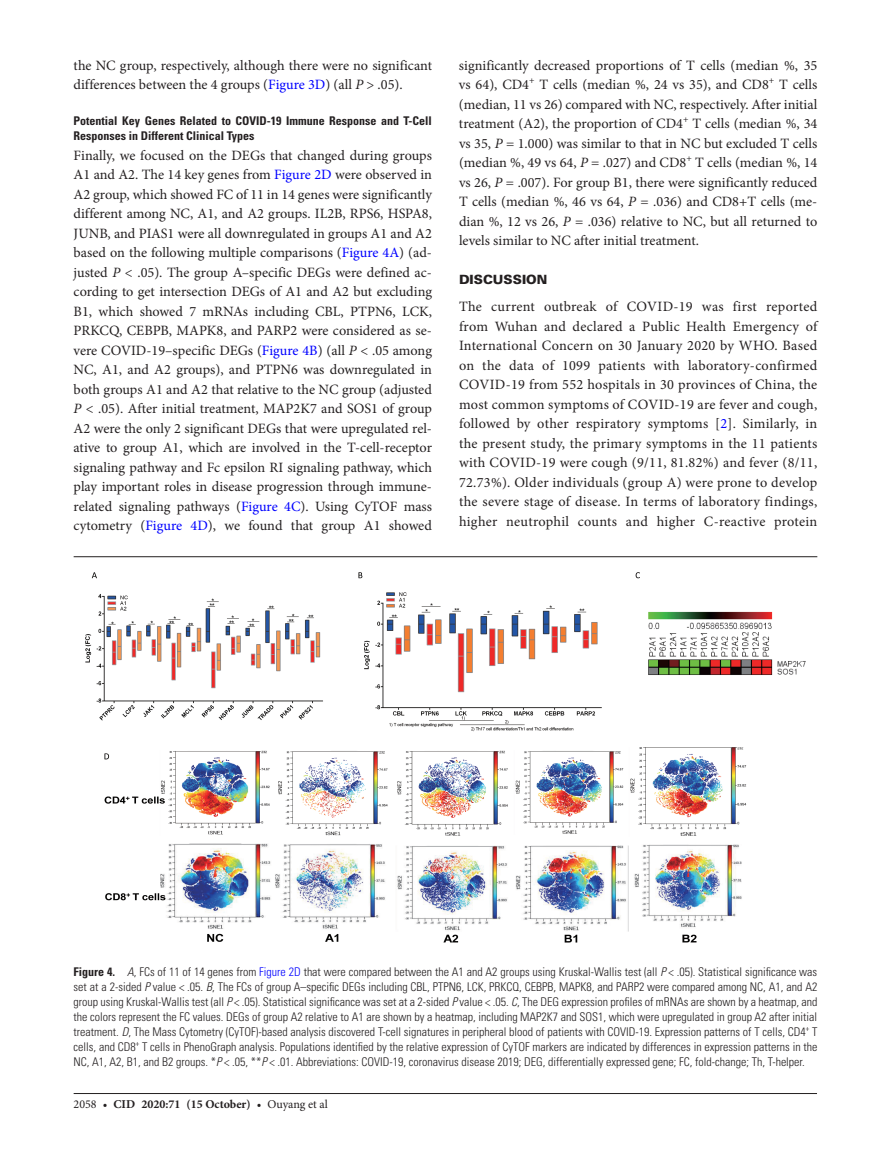
<style>
.page{position:relative;width:891px;height:1174px;background:#fff}
.page>*{position:absolute;margin:0;border:0;box-sizing:border-box;transform-origin:0 0}
.t1{font:14.25px/19.5px "Minion Pro";color:#231f20;text-align:justify}
.t2{font:900 12.75px "Univers LT Std";color:#231f20}
.t3{font:300 condensed 12px/15px "Univers LT Std";color:#231f20;text-align:justify}
.t4{font:700 condensed 12px/15px "Univers LT Std";color:#231f20}
.t5{font:700 12px "Minion Pro";color:#231f20}
.t6{font:9.45px "Minion Pro";color:#231f20}
.s1{color:#00f}
.s2{font-style:italic}
.s3{font-weight:700}
.s4{font-weight:400}
</style>
<div class="page">
<hr style="left:74px;top:1093px;width:743px;height:1px;background:#231f20">
<hr style="left:74px;top:556px;width:743px;height:1px;background:#231f20">
<img style="left:85px;top:573px;width:721px;height:370px">
<p class="t1" style="left:74px;top:55px;width:360px">the NC group, respectively, although there were no significant differences between the 4 groups (<span class="s1">Figure 3D</span>) (all <span class="s2">P</span> &gt; .05).</p>
<p class="t4" style="left:74px;top:113px;width:360px">Potential Key Genes Related to COVID-19 Immune Response and T-Cell<br>Responses in Different Clinical Types</p>
<p class="t1" style="left:74px;top:145px;width:360px">Finally, we focused on the DEGs that changed during groups A1 and A2. The 14 key genes from <span class="s1">Figure 2D</span> were observed in A2 group, which showed FC of 11 in 14 genes were significantly different among NC, A1, and A2 groups. IL2B, RPS6, HSPA8, JUNB, and PIAS1 were all downregulated in groups A1 and A2 based on the following multiple comparisons (<span class="s1">Figure 4A</span>) (ad&shy;justed <span class="s2">P</span> &lt; .05). The group A–specific DEGs were defined ac&shy;cording to get intersection DEGs of A1 and A2 but excluding B1, which showed 7 mRNAs including CBL, PTPN6, LCK, PRKCQ, CEBPB, MAPK8, and PARP2 were considered as se&shy;vere COVID-19–specific DEGs (<span class="s1">Figure 4B</span>) (all <span class="s2">P</span> &lt; .05 among NC, A1, and A2 groups), and PTPN6 was downregulated in both groups A1 and A2 that relative to the NC group (adjusted <span class="s2">P</span> &lt; .05). After initial treatment, MAP2K7 and SOS1 of group A2 were the only 2 significant DEGs that were upregulated rel&shy;ative to group A1, which are involved in the T-cell-receptor signaling pathway and Fc epsilon RI signaling pathway, which play important roles in disease progression through immune&shy;related signaling pathways (<span class="s1">Figure 4C</span>). Using CyTOF mass cytometry (<span class="s1">Figure 4D</span>), we found that group A1 showed</p>
<p class="t1" style="left:459px;top:55px;width:360px">significantly decreased proportions of T cells (median %, 35 vs 64), CD4<sup>+</sup> T cells (median %, 24 vs 35), and CD8</p>
<p class="t6" style="left:769px;top:73px;width:7px">+</p>
<p class="t1" style="left:459px;top:75px;width:360px;text-indent:320px">T cells (median, 11 vs 26) compared with NC, respectively. After initial treatment (A2), the proportion of CD4<sup>+</sup> T cells (median %, 34 vs 35, <span class="s2">P</span> = 1.000) was similar to that in NC but excluded T cells (median %, 49 vs 64, <span class="s2">P</span> = .027) and CD8<sup>+</sup> T cells (median %, 14 vs 26, <span class="s2">P</span> = .007). For group B1, there were significantly reduced T cells (median %, 46 vs 64, <span class="s2">P</span> = .036) and CD8+T cells (me&shy;dian %, 12 vs 26, <span class="s2">P</span> = .036) relative to NC, but all returned to levels similar to NC after initial treatment.</p>
<p class="t2" style="left:459px;top:272px;width:90px">DISCUSSION</p>
<p class="t1" style="left:459px;top:297px;width:360px">The current outbreak of COVID-19 was first reported from Wuhan and declared a Public Health Emergency of International Concern on 30 January 2020 by WHO. Based on the data of 1099 patients with laboratory-confirmed COVID-19 from 552 hospitals in 30 provinces of China, the most common symptoms of COVID-19 are fever and cough, followed by other respiratory symptoms [<span class="s1">2</span>]. Similarly, in the present study, the primary symptoms in the 11 patients with COVID-19 were cough (9/11, 81.82%) and fever (8/11, 72.73%). Older individuals (group A) were prone to develop the severe stage of disease. In terms of laboratory findings, higher neutrophil counts and higher C-reactive protein</p>
<p class="t3" style="left:74px;top:965px;width:745px"><span class="s3">Figure 4.</span> <span class="s2">A</span>, FCs of 11 of 14 genes from <span class="s1">Figure 2D</span> that were compared between the A1 and A2 groups using Kruskal-Wallis test (all <span class="s2">P</span> &lt; .05). Statistical significance was set at a 2-sided <span class="s2">P</span> value &lt; .05. <span class="s2">B</span>, The FCs of group A–specific DEGs including CBL, PTPN6, LCK, PRKCQ, CEBPB, MAPK8, and PARP2 were compared among NC, A1, and A2 group using Kruskal-Wallis test (all <span class="s2">P</span> &lt; .05). Statistical significance was set at a 2-sided <span class="s2">P</span> value &lt; .05. <span class="s2">C</span>, The DEG expression profiles of mRNAs are shown by a heatmap, and the colors represent the FC values. DEGs of group A2 relative to A1 are shown by a heatmap, including MAP2K7 and SOS1, which were upregulated in group A2 after initial treatment. <span class="s2">D</span>, The Mass Cytometry (CyTOF)-based analysis discovered T-cell signatures in peripheral blood of patients with COVID-19. Expression patterns of T cells, CD4<sup>+</sup> T cells, and CD8<sup>+</sup> T cells in PhenoGraph analysis. Populations identified by the relative expression of CyTOF markers are indicated by differences in expression patterns in the NC, A1, A2, B1, and B2 groups. *<span class="s2">P</span> &lt; .05, **<span class="s2">P</span> &lt; .01. Abbreviations: COVID-19, coronavirus disease 2019; DEG, differentially expressed gene; FC, fold-change; Th, T-helper.</p>
<p class="t5" style="left:74px;top:1095px;width:256px"><span class="s4">2058 •</span> cid 2020:71 (15 October) <span class="s4">• Ouyang et al</span></p>
</div>
